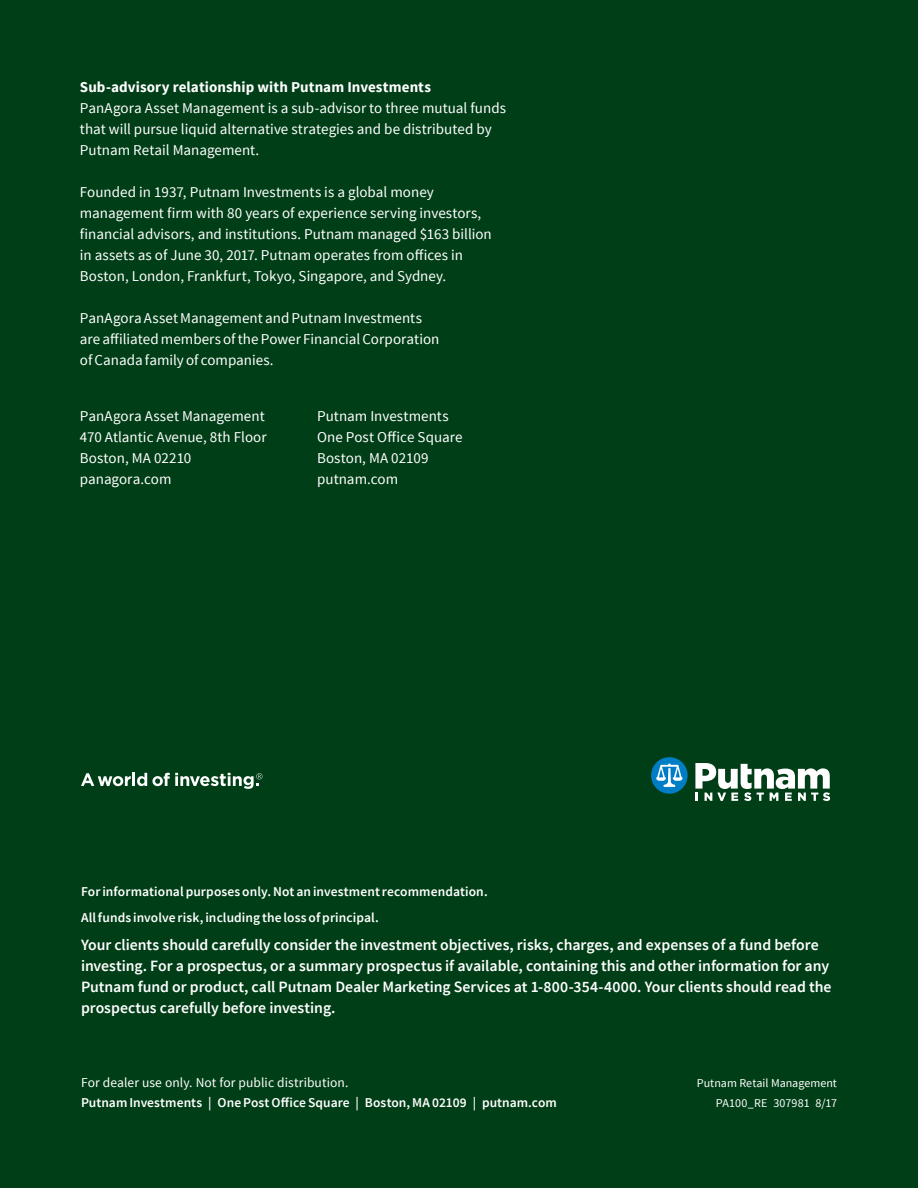
<style>
.page{position:relative;width:918px;height:1188px;background:#003e17}
.page>*{position:absolute;margin:0;border:0;box-sizing:border-box;transform-origin:0 0}
.Prospectus_language{font:600 15.75px/21px "Source Sans Pro";color:#fff}
.Back_cover_disclosur{font:15px/21px "Source Sans Pro";color:#fff}
.t1{font:700 15px "Source Sans Pro";letter-spacing:.005em;color:#fff}
.Back_cover_disclosur-2{font:600 13.5px "Source Sans Pro";letter-spacing:.005em;color:#fff}
.t2{font:13.5px "Source Sans Pro";letter-spacing:.005em;color:#fff}
.t3{font:12px "Source Sans Pro";color:#fff}
</style>
<div class="page">
<svg style="left:81px;top:773px;width:181px;height:16px"></svg>
<svg style="left:651px;top:757px;width:37px;height:37px"></svg>
<svg style="left:695px;top:763px;width:135px;height:38px"></svg>
<p class="t1" style="left:80px;top:78px;width:353px">Sub-advisory relationship with Putnam Investments</p>
<p class="Back_cover_disclosur" style="left:80px;top:98px;width:428px">PanAgora Asset Management is a sub-advisor to three mutual funds that will pursue liquid alternative strategies and be distributed by<br>Putnam Retail Management.</p>
<p class="Back_cover_disclosur" style="left:80px;top:182px;width:413px">Founded in 1937, Putnam Investments is a global money management firm with 80 years of experience serving investors, financial advisors, and institutions. Putnam managed $163 billion in assets as of June 30, 2017. Putnam operates from offices in Boston, London, Frankfurt, Tokyo, Singapore, and Sydney.</p>
<p class="Back_cover_disclosur" style="left:80px;top:308px;width:361px">PanAgora Asset Management and Putnam Investments are affiliated members of the Power Financial Corporation of Canada family of companies.</p>
<p class="Back_cover_disclosur" style="left:80px;top:406px;width:188px">PanAgora Asset Management<br>470 Atlantic Avenue, 8th Floor<br>Boston, MA 02210 panagora.com</p>
<p class="Back_cover_disclosur" style="left:317px;top:406px;width:133px">Putnam Investments</p>
<p class="Back_cover_disclosur" style="left:317px;top:427px;width:147px">One Post Office Square</p>
<p class="Back_cover_disclosur" style="left:317px;top:448px;width:113px">Boston, MA 02109</p>
<p class="Back_cover_disclosur" style="left:317px;top:469px;width:83px">putnam.com</p>
<p class="Back_cover_disclosur-2" style="left:81px;top:882px;width:408px">For informational purposes only. Not an investment recommendation.</p>
<p class="Back_cover_disclosur-2" style="left:81px;top:909px;width:299px">All funds involve risk, including the loss of principal.</p>
<p class="Prospectus_language" style="left:81px;top:934px;width:752px">Your clients should carefully consider the investment objectives, risks, charges, and expenses of a fund before investing. For a prospectus, or a summary prospectus if available, containing this and other information for any Putnam fund or product, call Putnam Dealer Marketing Services at 1-800-354-4000. Your clients should read the prospectus carefully before investing.</p>
<p class="t2" style="left:81px;top:1074px;width:269px">For dealer use only. Not for public distribution.</p>
<p class="t3" style="left:697px;top:1075px;width:142px">Putnam Retail Management</p>
<p class="Back_cover_disclosur-2" style="left:81px;top:1094px;width:477px">Putnam Investments | One Post Office Square | Boston, MA 02109 | putnam.com</p>
<p class="t3" style="left:716px;top:1096px;width:123px">PA100_RE 307981 8/17</p>
</div>
